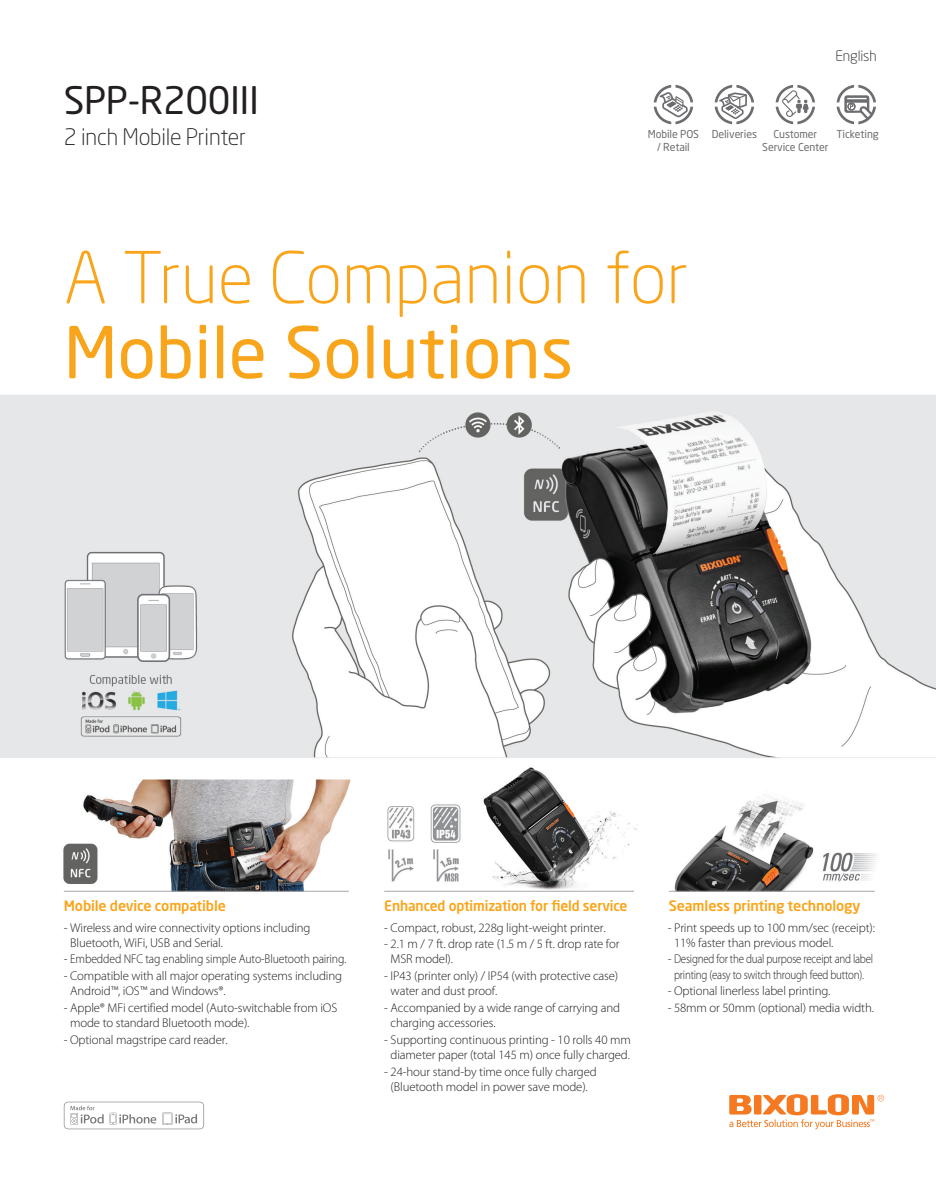
<style>
.page{position:relative;width:936px;height:1191px;background:#fff}
.page>*{position:absolute;margin:0;border:0;box-sizing:border-box;transform-origin:0 0}
.t1{font:300 70.5px "Neo Sans Pro Cyr";color:#f9a51b}
.t2{font:70.5px "Neo Sans Pro Cyr";color:#f9a51b}
.t3{font:37.5px "Neo Sans Pro Cyr";letter-spacing:-.01em;color:#231f20}
.t4{font:300 22.5px "Neo Sans Pro Cyr";letter-spacing:-.01em;color:#231f20}
.t5{font:500 14.25px "Neo Sans Pro Cyr";letter-spacing:-.01em;color:#f9a51b}
.t6{font:300 14.25px "Neo Sans Pro Cyr";letter-spacing:-.01em;color:#231f20}
.t7{font:300 12.75px/15.3px "Myriad Pro";letter-spacing:-.01em;color:#231f20}
.t8{font:10.8px/12.9px "Neo Sans Pro Cyr";letter-spacing:-.01em;color:#6c6d70;text-align:center}
</style>
<div class="page">
<img style="left:0;top:84px;width:935px;height:808px">
<hr style="left:64px;top:891px;width:285px;height:1px;background:#a8a9ad">
<hr style="left:384px;top:891px;width:250px;height:1px;background:#a8a9ad">
<svg style="left:729px;top:1094px;width:155px;height:35px"></svg>
<hr style="left:669px;top:891px;width:205px;height:1px;background:#a8a9ad">
<svg style="left:64px;top:1101px;width:140px;height:28px"></svg>
<svg style="left:653px;top:85px;width:40px;height:39px"></svg>
<svg style="left:775px;top:85px;width:40px;height:39px"></svg>
<svg style="left:836px;top:85px;width:39px;height:39px"></svg>
<svg style="left:714px;top:85px;width:40px;height:39px"></svg>
<h2 class="t3" style="left:64px;top:77px;width:197px">SPP-R200III</h2>
<h3 class="t4" style="left:64px;top:123px;width:184px">2 inch Mobile Printer</h3>
<p class="t6" style="left:835px;top:47px;width:43px">English</p>
<p class="t8" style="left:647px;top:128px;width:53px">Mobile POS / Retail</p>
<p class="t8" style="left:836px;top:128px;width:44px">Ticketing</p>
<p class="t8" style="left:711px;top:128px;width:47px">Deliveries</p>
<p class="t8" style="left:762px;top:128px;width:68px">Customer<br>Service Center</p>
<h1 class="t1" style="left:64px;top:235px;width:626px">A True Companion for</h1>
<h1 class="t2" style="left:64px;top:309px;width:511px">Mobile Solutions</h1>
<p class="t5" style="left:64px;top:897px;width:164px">Mobile device compatible</p>
<p class="t7" style="left:70px;top:919px;width:242px;text-indent:-6px">- Wireless and wire connectivity options including<br>Bluetooth, WiFi, USB and Serial.</p>
<p class="t7" style="left:64px;top:951px;width:284px">- Embedded NFC tag enabling simple Auto-Bluetooth pairing.</p>
<p class="t7" style="left:70px;top:968px;width:273px;text-indent:-6px">- Compatible with all major operating systems including<br>Android™, iOS™ and Windows®.</p>
<p class="t7" style="left:70px;top:1000px;width:268px;text-indent:-6px">- Apple® MFi certified model (Auto-switchable from iOS mode to standard Bluetooth mode).</p>
<p class="t7" style="left:64px;top:1032px;width:165px">- Optional magstripe card reader.</p>
<p class="t5" style="left:384px;top:897px;width:245px">Enhanced optimization for field service</p>
<p class="t7" style="left:384px;top:919px;width:223px">- Compact, robust, 228g light-weight printer.</p>
<p class="t7" style="left:390px;top:936px;width:230px;text-indent:-6px">- 2.1 m / 7 ft. drop rate (1.5 m / 5 ft. drop rate for<br>MSR model).</p>
<p class="t7" style="left:390px;top:968px;width:229px;text-indent:-6px">- IP43 (printer only) / IP54 (with protective case) water and dust proof.</p>
<p class="t7" style="left:390px;top:1000px;width:231px;text-indent:-6px">- Accompanied by a wide range of carrying and charging accessories.</p>
<p class="t7" style="left:384px;top:1032px;width:248px;text-align:center">- Supporting continuous printing - 10 rolls 40 mm diameter paper (total 145 m) once fully charged.</p>
<p class="t7" style="left:384px;top:1064px;width:214px;text-align:center">- 24-hour stand-by time once fully charged (Bluetooth model in power save mode).</p>
<p class="t5" style="left:669px;top:897px;width:193px">Seamless printing technology</p>
<p class="t7" style="left:674px;top:919px;width:202px;text-indent:-6px">- Print speeds up to 100 mm/sec (receipt):<br>11% faster than previous model.</p>
<p class="t7" style="left:667px;top:951px;width:207px;text-align:center">- Designed for the dual purpose receipt and label printing (easy to switch through feed button).</p>
<p class="t7" style="left:667px;top:983px;width:164px">- Optional linerless label printing.</p>
<p class="t7" style="left:667px;top:1000px;width:208px">- 58mm or 50mm (optional) media width.</p>
</div>
